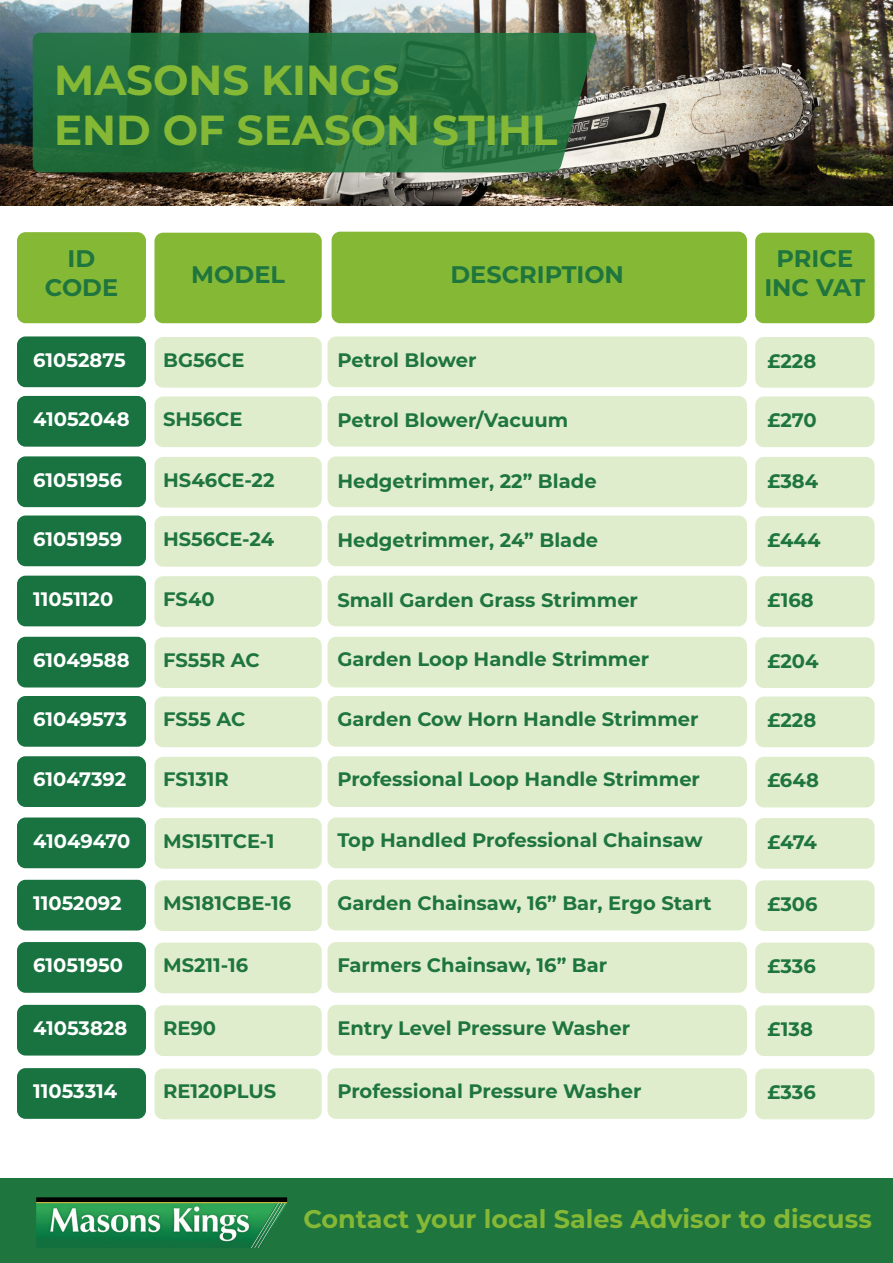
<style>
.page{position:relative;width:893px;height:1263px;background:#fff}
.page>*{position:absolute;margin:0;border:0;box-sizing:border-box;transform-origin:0 0}
.t1{font:700 42px "Montserrat";color:#85b835}
.t2{font:700 25.5px "Montserrat";color:#85b835}
.t3{font:700 24px "Montserrat";color:#1f753e}
.t4{font:700 19.5px "Montserrat";color:#1f753e}
.t5{font:700 19.5px "Montserrat";color:#fff}
</style>
<div class="page">
<div style="left:0;top:1178px;width:893px;height:85px;background:#1f753e"></div>
<img style="left:0;top:0;width:893px;height:205px">
<svg style="left:33px;top:33px;width:564px;height:139px;background:#287142"></svg>
<img style="left:36px;top:1197px;width:251px;height:51px">
<div style="left:17px;top:336px;width:129px;height:51px;background:#197341;border-radius:9px"></div>
<div style="left:154px;top:337px;width:168px;height:51px;background:#e0edcd;border-radius:9px"></div>
<div style="left:327px;top:336px;width:420px;height:51px;background:#e0edcd;border-radius:9px"></div>
<div style="left:755px;top:337px;width:119px;height:51px;background:#e0edcd;border-radius:9px"></div>
<div style="left:17px;top:232px;width:129px;height:91px;background:#85b835;border-radius:9px"></div>
<div style="left:154px;top:233px;width:168px;height:90px;background:#85b835;border-radius:9px"></div>
<div style="left:332px;top:232px;width:415px;height:91px;background:#85b835;border-radius:9px"></div>
<div style="left:755px;top:233px;width:119px;height:90px;background:#85b835;border-radius:9px"></div>
<div style="left:17px;top:396px;width:129px;height:51px;background:#197341;border-radius:9px"></div>
<div style="left:154px;top:396px;width:168px;height:51px;background:#e0edcd;border-radius:9px"></div>
<div style="left:327px;top:396px;width:420px;height:51px;background:#e0edcd;border-radius:9px"></div>
<div style="left:755px;top:396px;width:119px;height:51px;background:#e0edcd;border-radius:9px"></div>
<div style="left:17px;top:456px;width:129px;height:51px;background:#197341;border-radius:9px"></div>
<div style="left:154px;top:457px;width:168px;height:51px;background:#e0edcd;border-radius:9px"></div>
<div style="left:327px;top:456px;width:420px;height:51px;background:#e0edcd;border-radius:9px"></div>
<div style="left:755px;top:457px;width:119px;height:51px;background:#e0edcd;border-radius:9px"></div>
<div style="left:17px;top:515px;width:129px;height:51px;background:#197341;border-radius:9px"></div>
<div style="left:154px;top:516px;width:168px;height:51px;background:#e0edcd;border-radius:9px"></div>
<div style="left:327px;top:515px;width:420px;height:51px;background:#e0edcd;border-radius:9px"></div>
<div style="left:755px;top:516px;width:119px;height:51px;background:#e0edcd;border-radius:9px"></div>
<div style="left:17px;top:576px;width:129px;height:50px;background:#197341;border-radius:9px"></div>
<div style="left:154px;top:576px;width:168px;height:51px;background:#e0edcd;border-radius:9px"></div>
<div style="left:327px;top:576px;width:420px;height:50px;background:#e0edcd;border-radius:9px"></div>
<div style="left:755px;top:576px;width:119px;height:51px;background:#e0edcd;border-radius:9px"></div>
<div style="left:17px;top:637px;width:129px;height:50px;background:#197341;border-radius:9px"></div>
<div style="left:154px;top:637px;width:168px;height:51px;background:#e0edcd;border-radius:9px"></div>
<div style="left:327px;top:637px;width:420px;height:50px;background:#e0edcd;border-radius:9px"></div>
<div style="left:755px;top:637px;width:119px;height:51px;background:#e0edcd;border-radius:9px"></div>
<div style="left:17px;top:696px;width:129px;height:51px;background:#197341;border-radius:9px"></div>
<div style="left:154px;top:696px;width:168px;height:51px;background:#e0edcd;border-radius:9px"></div>
<div style="left:327px;top:696px;width:420px;height:51px;background:#e0edcd;border-radius:9px"></div>
<div style="left:755px;top:696px;width:119px;height:51px;background:#e0edcd;border-radius:9px"></div>
<div style="left:17px;top:756px;width:129px;height:51px;background:#197341;border-radius:9px"></div>
<div style="left:154px;top:757px;width:168px;height:50px;background:#e0edcd;border-radius:9px"></div>
<div style="left:327px;top:756px;width:420px;height:51px;background:#e0edcd;border-radius:9px"></div>
<div style="left:755px;top:757px;width:119px;height:50px;background:#e0edcd;border-radius:9px"></div>
<div style="left:17px;top:817px;width:129px;height:51px;background:#197341;border-radius:9px"></div>
<div style="left:154px;top:818px;width:168px;height:51px;background:#e0edcd;border-radius:9px"></div>
<div style="left:327px;top:817px;width:420px;height:51px;background:#e0edcd;border-radius:9px"></div>
<div style="left:755px;top:818px;width:119px;height:51px;background:#e0edcd;border-radius:9px"></div>
<div style="left:17px;top:880px;width:129px;height:50px;background:#197341;border-radius:9px"></div>
<div style="left:154px;top:880px;width:168px;height:51px;background:#e0edcd;border-radius:9px"></div>
<div style="left:327px;top:880px;width:420px;height:50px;background:#e0edcd;border-radius:9px"></div>
<div style="left:755px;top:880px;width:119px;height:51px;background:#e0edcd;border-radius:9px"></div>
<div style="left:17px;top:942px;width:129px;height:51px;background:#197341;border-radius:9px"></div>
<div style="left:154px;top:942px;width:168px;height:51px;background:#e0edcd;border-radius:9px"></div>
<div style="left:327px;top:942px;width:420px;height:51px;background:#e0edcd;border-radius:9px"></div>
<div style="left:755px;top:942px;width:119px;height:51px;background:#e0edcd;border-radius:9px"></div>
<div style="left:17px;top:1005px;width:129px;height:50px;background:#197341;border-radius:9px"></div>
<div style="left:154px;top:1005px;width:168px;height:51px;background:#e0edcd;border-radius:9px"></div>
<div style="left:327px;top:1005px;width:420px;height:50px;background:#e0edcd;border-radius:9px"></div>
<div style="left:755px;top:1005px;width:119px;height:51px;background:#e0edcd;border-radius:9px"></div>
<div style="left:17px;top:1068px;width:129px;height:51px;background:#197341;border-radius:9px"></div>
<div style="left:154px;top:1068px;width:168px;height:51px;background:#e0edcd;border-radius:9px"></div>
<div style="left:327px;top:1068px;width:420px;height:51px;background:#e0edcd;border-radius:9px"></div>
<div style="left:755px;top:1068px;width:119px;height:51px;background:#e0edcd;border-radius:9px"></div>
<p class="t1" style="left:54px;top:49px;width:347px">MASONS KINGS</p>
<p class="t1" style="left:54px;top:100px;width:505px">END OF SEASON STIHL</p>
<p class="t3" style="left:68px;top:241px;width:29px">ID</p>
<p class="t3" style="left:45px;top:270px;width:75px">CODE</p>
<p class="t3" style="left:191px;top:257px;width:95px">MODEL</p>
<p class="t3" style="left:450px;top:257px;width:175px">DESCRIPTION</p>
<p class="t3" style="left:777px;top:241px;width:78px">PRICE</p>
<p class="t3" style="left:764px;top:270px;width:103px">INC VAT</p>
<p class="t5" style="left:33px;top:346px;width:94px">61052875</p>
<p class="t4" style="left:163px;top:346px;width:83px">BG56CE</p>
<p class="t4" style="left:337px;top:346px;width:141px">Petrol Blower</p>
<p class="t4" style="left:768px;top:347px;width:50px">£228</p>
<p class="t5" style="left:33px;top:405px;width:98px">41052048</p>
<p class="t4" style="left:163px;top:405px;width:81px">SH56CE</p>
<p class="t4" style="left:337px;top:406px;width:233px">Petrol Blower/Vacuum</p>
<p class="t4" style="left:768px;top:406px;width:51px">£270</p>
<p class="t5" style="left:33px;top:466px;width:90px">61051956</p>
<p class="t4" style="left:163px;top:466px;width:113px">HS46CE-22</p>
<p class="t4" style="left:337px;top:467px;width:261px">Hedgetrimmer, 22” Blade</p>
<p class="t4" style="left:768px;top:467px;width:52px">£384</p>
<p class="t5" style="left:33px;top:525px;width:90px">61051959</p>
<p class="t4" style="left:163px;top:525px;width:113px">HS56CE-24</p>
<p class="t4" style="left:337px;top:526px;width:262px">Hedgetrimmer, 24” Blade</p>
<p class="t4" style="left:768px;top:526px;width:54px">£444</p>
<p class="t5" style="left:33px;top:585px;width:82px">11051120</p>
<p class="t4" style="left:163px;top:585px;width:53px">FS40</p>
<p class="t4" style="left:337px;top:586px;width:302px">Small Garden Grass Strimmer</p>
<p class="t4" style="left:768px;top:586px;width:48px">£168</p>
<p class="t5" style="left:33px;top:646px;width:98px">61049588</p>
<p class="t4" style="left:163px;top:646px;width:98px">FS55R AC</p>
<p class="t4" style="left:337px;top:645px;width:313px">Garden Loop Handle Strimmer</p>
<p class="t4" style="left:768px;top:647px;width:52px">£204</p>
<p class="t5" style="left:33px;top:705px;width:95px">61049573</p>
<p class="t4" style="left:163px;top:705px;width:84px">FS55 AC</p>
<p class="t4" style="left:337px;top:705px;width:363px">Garden Cow Horn Handle Strimmer</p>
<p class="t4" style="left:768px;top:706px;width:50px">£228</p>
<p class="t5" style="left:33px;top:765px;width:95px">61047392</p>
<p class="t4" style="left:163px;top:765px;width:67px">FS131R</p>
<p class="t4" style="left:337px;top:765px;width:364px">Professional Loop Handle Strimmer</p>
<p class="t4" style="left:768px;top:766px;width:53px">£648</p>
<p class="t5" style="left:33px;top:827px;width:99px">41049470</p>
<p class="t4" style="left:163px;top:827px;width:113px">MS151TCE-1</p>
<p class="t4" style="left:337px;top:826px;width:367px">Top Handled Professional Chainsaw</p>
<p class="t4" style="left:768px;top:828px;width:51px">£474</p>
<p class="t5" style="left:33px;top:889px;width:90px">11052092</p>
<p class="t4" style="left:163px;top:889px;width:130px">MS181CBE-16</p>
<p class="t4" style="left:337px;top:888px;width:376px">Garden Chainsaw, 16” Bar, Ergo Start</p>
<p class="t4" style="left:768px;top:890px;width:52px">£306</p>
<p class="t5" style="left:33px;top:951px;width:91px">61051950</p>
<p class="t4" style="left:163px;top:951px;width:87px">MS211-16</p>
<p class="t4" style="left:337px;top:951px;width:271px">Farmers Chainsaw, 16” Bar</p>
<p class="t4" style="left:768px;top:952px;width:50px">£336</p>
<p class="t5" style="left:33px;top:1014px;width:96px">41053828</p>
<p class="t4" style="left:163px;top:1014px;width:55px">RE90</p>
<p class="t4" style="left:337px;top:1013px;width:294px">Entry Level Pressure Washer</p>
<p class="t4" style="left:768px;top:1015px;width:47px">£138</p>
<p class="t5" style="left:33px;top:1077px;width:86px">11053314</p>
<p class="t4" style="left:163px;top:1077px;width:115px">RE120PLUS</p>
<p class="t4" style="left:337px;top:1077px;width:306px">Professional Pressure Washer</p>
<p class="t4" style="left:768px;top:1078px;width:50px">£336</p>
<p class="t2" style="left:303px;top:1201px;width:570px">Contact your local Sales Advisor to discuss</p>
</div>
